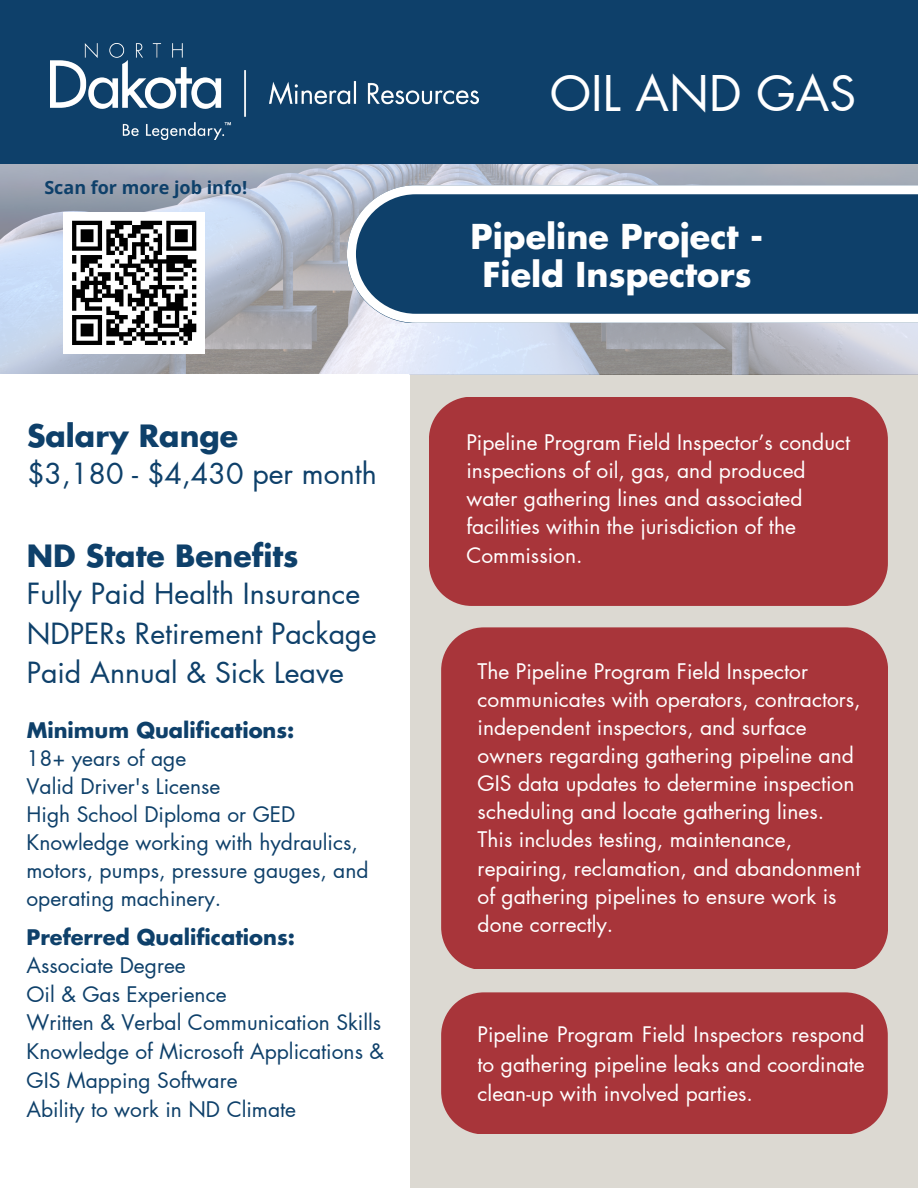
<style>
.page{position:relative;width:918px;height:1188px;background:#fff}
.page>*{position:absolute;margin:0;border:0;box-sizing:border-box;transform-origin:0 0}
.t1{font:48px "Futura LT Pro";color:#fff}
.t2{font:700 33.45px/38.2px "Futura LT Pro";color:#fff;text-align:center}
.t3{font:700 30px "Futura LT Pro";color:#0e406a}
.t4{font:28.5px/39.3px "Futura LT Pro";color:#0e406a}
.t5{font:21px/28.2px "Futura LT Pro";color:#fff}
.t6{font:21px/28.2px "Futura LT Pro";color:#0e406a}
.t7{font:700 21px "Futura LT Pro";color:#0e406a}
.t8{font:700 18px "Open Sans";color:#0e406a}
</style>
<div class="page">
<div style="left:410px;top:374px;width:508px;height:814px;background:#dcd9d2"></div>
<img style="left:0;top:164px;width:918px;height:211px">
<div style="left:0;top:0;width:918px;height:164px;background:#0e406a"></div>
<img style="left:51px;top:44px;width:427px;height:95px">
<div style="left:64px;top:212px;width:141px;height:142px;background:#fff"></div>
<svg style="left:72px;top:220px;width:125px;height:125px"></svg>
<div style="left:0;top:374px;width:408px;height:814px;background:#fff"></div>
<svg style="left:339px;top:178px;width:579px;height:153px;background:#426889"></svg>
<div style="left:429px;top:397px;width:459px;height:209px;background:#a8353a"></div>
<div style="left:441px;top:992px;width:447px;height:142px;background:#a8353a"></div>
<div style="left:441px;top:627px;width:447px;height:342px;background:#a8353a"></div>
<p class="t8" style="left:44px;top:175px;width:204px">Scan for more job info!</p>
<p class="t3" style="left:27px;top:422px;width:213px">Salary Range</p>
<p class="t4" style="left:27px;top:455px;width:351px">$3,180 - $4,430 per month</p>
<p class="t3" style="left:27px;top:542px;width:273px">ND State Benefits</p>
<p class="t4" style="left:27px;top:575px;width:351px">Fully Paid Health Insurance<br>NDPERs Retirement Package<br>Paid Annual &amp; Sick Leave</p>
<p class="t7" style="left:27px;top:721px;width:269px">Minimum Qualifications:</p>
<p class="t6" style="left:27px;top:745px;width:161px">18+ years of age</p>
<p class="t6" style="left:27px;top:773px;width:195px">Valid Driver's License</p>
<p class="t6" style="left:27px;top:801px;width:344px">High School Diploma or GED<br>Knowledge working with hydraulics, motors, pumps, pressure gauges, and operating machinery.</p>
<p class="t7" style="left:27px;top:927px;width:270px">Preferred Qualifications:</p>
<p class="t6" style="left:27px;top:952px;width:161px">Associate Degree</p>
<p class="t6" style="left:27px;top:981px;width:202px">Oil &amp; Gas Experience</p>
<p class="t6" style="left:27px;top:1009px;width:356px">Written &amp; Verbal Communication Skills</p>
<p class="t6" style="left:27px;top:1039px;width:359px">Knowledge of Microsoft Applications &amp;</p>
<p class="t6" style="left:27px;top:1067px;width:213px">GIS Mapping Software</p>
<p class="t6" style="left:27px;top:1096px;width:271px">Ability to work in ND Climate</p>
<p class="t1" style="left:550px;top:71px;width:308px">OIL AND GAS</p>
<p class="t2" style="left:471px;top:219px;width:294px">Pipeline Project -<br>Field Inspectors</p>
<p class="t5" style="left:466px;top:429px;width:385px">Pipeline Program Field Inspector’s conduct inspections of oil, gas, and produced water gathering lines and associated facilities within the jurisdiction of the Commission.</p>
<p class="t5" style="left:478px;top:658px;width:385px">The Pipeline Program Field Inspector communicates with operators, contractors, independent inspectors, and surface owners regarding gathering pipeline and GIS data updates to determine inspection scheduling and locate gathering lines.<br>This includes testing, maintenance, repairing, reclamation, and abandonment of gathering pipelines to ensure work is done correctly.</p>
<p class="t5" style="left:478px;top:1021px;width:389px;line-height:29.2px;text-align:justify">Pipeline Program Field Inspectors respond to gathering pipeline leaks and coordinate clean-up with involved parties.</p>
</div>
